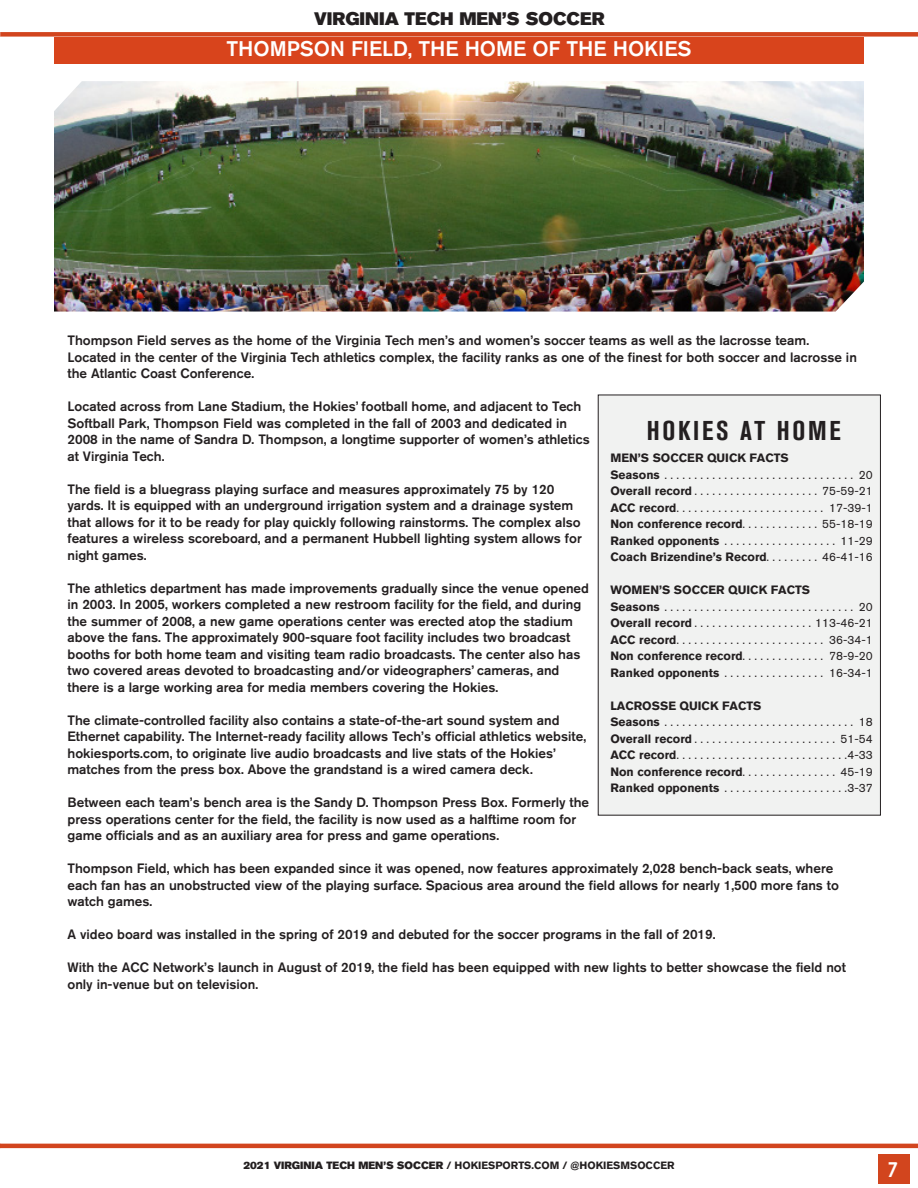
<style>
.page{position:relative;width:918px;height:1188px;background:#fff}
.page>*{position:absolute;margin:0;border:0;box-sizing:border-box;transform-origin:0 0}
.t1{font:700 condensed 27px "Akzidenz Grotesk BQ";letter-spacing:.1em;color:#231f20}
.t2{font:500 21px "Akzidenz Grotesk BQ";color:#fff}
.t3{font:21px "Virginia Tech Nike";color:#fff}
.t4{font:18px "Akzidenz Grotesk BQ Super";color:#231f20}
.t5{font:500 13.5px/16.5px "Akzidenz Grotesk BQ";color:#231f20}
.t6{font:12px "Akzidenz Grotesk BQ";color:#231f20}
.t7{font:700 12px "Akzidenz Grotesk BQ";color:#231f20}
.t8{font:700 10.5px "Akzidenz Grotesk BQ";color:#231f20}
.s1{font-weight:700}
.s2{font-weight:400}
.s3{font-family:"Akzidenz Grotesk BQ Super";font-weight:400}
</style>
<div class="page">
<div style="left:878px;top:1155px;width:31px;height:29px;background:#d2451e"></div>
<hr style="left:0;top:1144px;width:918px;height:4px;background:#d2451e">
<div style="left:0;top:32px;width:918px;height:5px;background:#d2451e"></div>
<img style="left:54px;top:81px;width:810px;height:231px">
<div style="left:598px;top:395px;width:282px;height:420px;background:#f1f2f1"></div>
<div style="left:598px;top:395px;width:283px;height:420px;border:1px solid #231f20"></div>
<div style="left:54px;top:37px;width:810px;height:27px;background:#d8441c"></div>
<h3 class="t4" style="left:314px;top:8px;width:292px">VIRGINIA TECH MEN’S SOCCER</h3>
<p class="t2" style="left:227px;top:36px;width:466px">THOMPSON FIELD, THE HOME OF THE HOKIES</p>
<p class="t5" style="left:68px;top:332px;width:791px">Thompson Field serves as the home of the Virginia Tech men’s and women’s soccer teams as well as the lacrosse team.<br>Located in the center of the Virginia Tech athletics complex, the facility ranks as one of the finest for both soccer and lacrosse in the Atlantic Coast Conference.</p>
<p class="t5" style="left:68px;top:398px;width:524px">Located across from Lane Stadium, the Hokies’ football home, and adjacent to Tech Softball Park, Thompson Field was completed in the fall of 2003 and dedicated in 2008 in the name of Sandra D. Thompson, a longtime supporter of women’s athletics at Virginia Tech.</p>
<p class="t5" style="left:68px;top:481px;width:516px">The field is a bluegrass playing surface and measures approximately 75 by 120 yards. It is equipped with an underground irrigation system and a drainage system that allows for it to be ready for play quickly following rainstorms. The complex also features a wireless scoreboard, and a permanent Hubbell lighting system allows for night games.</p>
<p class="t5" style="left:68px;top:580px;width:523px">The athletics department has made improvements gradually since the venue opened in 2003. In 2005, workers completed a new restroom facility for the field, and during the summer of 2008, a new game operations center was erected atop the stadium above the fans. The approximately 900-square foot facility includes two broadcast booths for both home team and visiting team radio broadcasts. The center also has two covered areas devoted to broadcasting and/or videographers’ cameras, and there is a large working area for media members covering the Hokies.</p>
<p class="t5" style="left:68px;top:712px;width:520px">The climate-controlled facility also contains a state-of-the-art sound system and Ethernet capability. The Internet-ready facility allows Tech’s official athletics website, hokiesports.com, to originate live audio broadcasts and live stats of the Hokies’ matches from the press box. Above the grandstand is a wired camera deck.</p>
<p class="t5" style="left:68px;top:794px;width:523px">Between each team’s bench area is the Sandy D. Thompson Press Box. Formerly the press operations center for the field, the facility is now used as a halftime room for game officials and as an auxiliary area for press and game operations.</p>
<p class="t5" style="left:68px;top:860px;width:773px">Thompson Field, which has been expanded since it was opened, now features approximately 2,028 bench-back seats, where each fan has an unobstructed view of the playing surface. Spacious area around the field allows for nearly 1,500 more fans to watch games.</p>
<p class="t5" style="left:68px;top:926px;width:649px">A video board was installed in the spring of 2019 and debuted for the soccer programs in the fall of 2019.</p>
<p class="t5" style="left:68px;top:959px;width:780px">With the ACC Network’s launch in August of 2019, the field has been equipped with new lights to better showcase the field not only in-venue but on television.</p>
<p class="t1" style="left:647px;top:415px;width:195px">HOKIES AT HOME</p>
<p class="t7" style="left:610px;top:451px;width:180px">MEN’S SOCCER QUICK FACTS</p>
<p class="t6" style="left:610px;top:468px;width:54px"><span class="s1">Seasons</span> .................................</p>
<p class="t6" style="left:859px;top:468px;width:15px">20</p>
<p class="t6" style="left:610px;top:484px;width:89px"><span class="s1">Overall record</span> .....................</p>
<p class="t6" style="left:822px;top:484px;width:52px">75-59-21</p>
<p class="t6" style="left:610px;top:501px;width:71px"><span class="s1">ACC record</span> .........................</p>
<p class="t6" style="left:829px;top:501px;width:45px">17-39-1</p>
<p class="t7" style="left:610px;top:517px;width:137px">Non conference record <span class="s2">.............</span></p>
<p class="t6" style="left:822px;top:517px;width:52px">55-18-19</p>
<p class="t6" style="left:610px;top:534px;width:113px"><span class="s1">Ranked opponents</span> ....................</p>
<p class="t6" style="left:840px;top:534px;width:34px">11-29</p>
<p class="t7" style="left:610px;top:550px;width:160px">Coach Brizendine’s Record <span class="s2">.........</span></p>
<p class="t6" style="left:822px;top:550px;width:52px">46-41-16</p>
<p class="t7" style="left:610px;top:583px;width:201px">WOMEN’S SOCCER QUICK FACTS</p>
<p class="t6" style="left:610px;top:600px;width:54px"><span class="s1">Seasons</span> .................................</p>
<p class="t6" style="left:859px;top:600px;width:15px">20</p>
<p class="t6" style="left:610px;top:616px;width:89px"><span class="s1">Overall record</span> ....................</p>
<p class="t6" style="left:815px;top:616px;width:59px">113-46-21</p>
<p class="t6" style="left:610px;top:633px;width:71px"><span class="s1">ACC record</span> .........................</p>
<p class="t6" style="left:829px;top:633px;width:45px">36-34-1</p>
<p class="t7" style="left:610px;top:649px;width:137px">Non conference record <span class="s2">..............</span></p>
<p class="t6" style="left:829px;top:649px;width:45px">78-9-20</p>
<p class="t6" style="left:610px;top:666px;width:113px"><span class="s1">Ranked opponents</span> ..................</p>
<p class="t6" style="left:829px;top:666px;width:45px">16-34-1</p>
<p class="t7" style="left:610px;top:699px;width:153px">LACROSSE QUICK FACTS</p>
<p class="t6" style="left:610px;top:715px;width:54px"><span class="s1">Seasons</span> .................................</p>
<p class="t6" style="left:859px;top:715px;width:15px">18</p>
<p class="t6" style="left:610px;top:732px;width:89px"><span class="s1">Overall record</span> ........................</p>
<p class="t6" style="left:840px;top:732px;width:34px">51-54</p>
<p class="t6" style="left:610px;top:748px;width:71px"><span class="s1">ACC record</span> ............................</p>
<p class="t6" style="left:847px;top:748px;width:27px">4-33</p>
<p class="t7" style="left:610px;top:765px;width:137px">Non conference record <span class="s2">................</span></p>
<p class="t6" style="left:840px;top:765px;width:34px">45-19</p>
<p class="t6" style="left:610px;top:781px;width:113px"><span class="s1">Ranked opponents</span> .....................</p>
<p class="t6" style="left:847px;top:781px;width:27px">3-37</p>
<p class="t8" style="left:243px;top:1160px;width:433px"><span class="s3">2021 VIRGINIA TECH MEN’S SOCCER</span> / HOKIESPORTS.COM / @HOKIESMSOCCER</p>
<h2 class="t3" style="left:889px;top:1159px;width:11px">7</h2>
</div>
